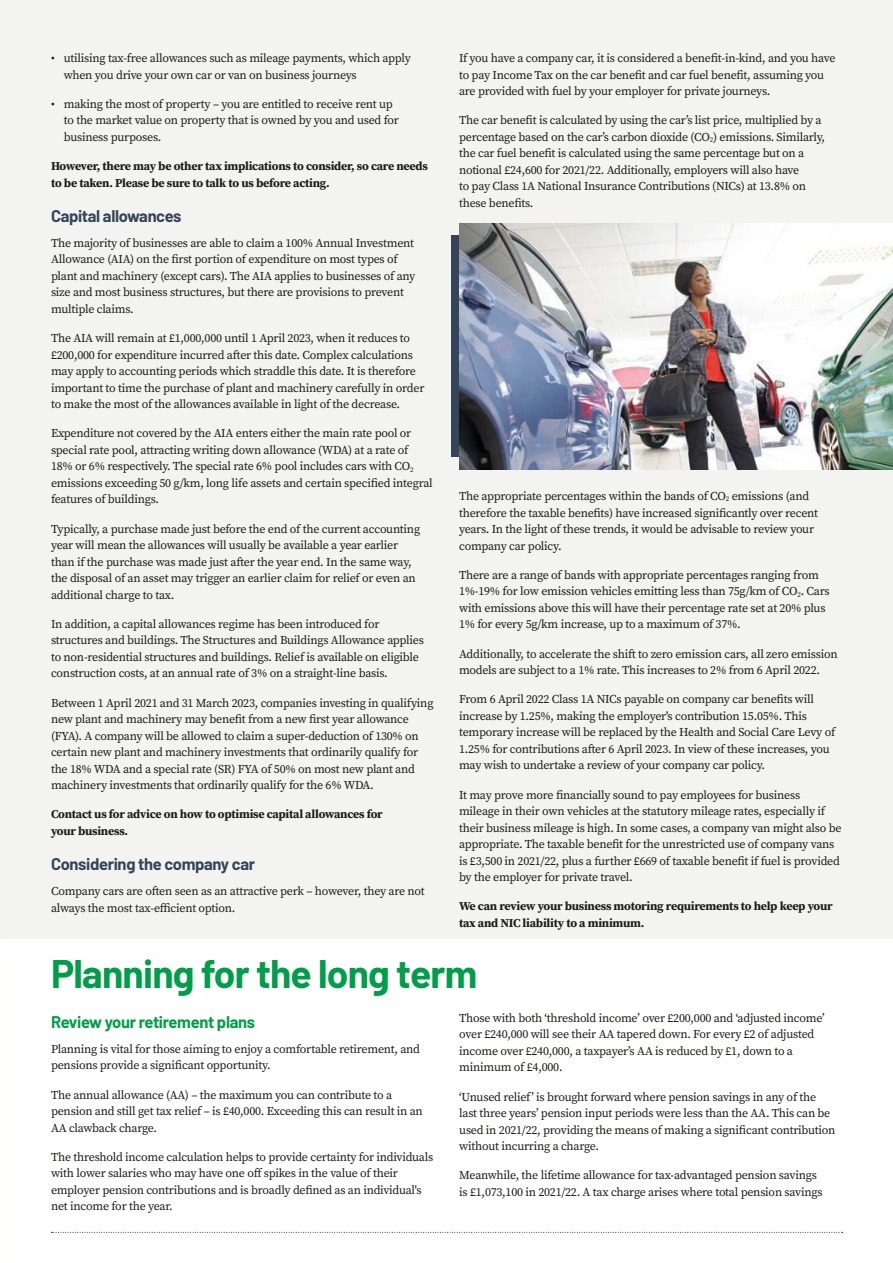
<style>
.page{position:relative;width:893px;height:1263px;background:#fff}
.page>*{position:absolute;margin:0;border:0;box-sizing:border-box;transform-origin:0 0}
.t1{font:700 39px "Barlow";letter-spacing:-.02em;color:#009e48}
.t2{font:700 16.5px "Barlow";letter-spacing:-.02em;color:#344459}
.t3{font:700 16.5px "Barlow";letter-spacing:-.02em;color:#009e48}
.t4{font:12px/16.5px "Source Serif Pro";letter-spacing:-.02em;color:#1d1d1b}
.t5{font:700 12px/16.5px "Source Serif Pro";letter-spacing:-.02em;color:#1d1d1b}
</style>
<div class="page">
<div style="left:0;top:0;width:893px;height:938px;background:#f3f3f1"></div>
<div style="left:451px;top:236px;width:17px;height:221px;background:#344459"></div>
<img style="left:460px;top:224px;width:433px;height:245px">
<svg style="left:51px;top:1232px;width:792px;height:1px"></svg>
<p class="t4" style="left:459px;top:50px;width:378px">If you have a company car, it is considered a benefit-in-kind, and you have to pay Income Tax on the car benefit and car fuel benefit, assuming you are provided with fuel by your employer for private journeys.</p>
<p class="t4" style="left:459px;top:112px;width:368px">The car benefit is calculated by using the car’s list price, multiplied by a percentage based on the car’s carbon dioxide (CO<sub>2</sub>) emissions. Similarly, the car fuel benefit is calculated using the same percentage but on a notional £24,600 for 2021/22. Additionally, employers will also have<br>to pay Class 1A National Insurance Contributions (NICs) at 13.8% on these benefits.</p>
<p class="t4" style="left:64px;top:50px;width:349px;text-indent:-13px">• utilising tax-free allowances such as mileage payments, which apply when you drive your own car or van on business journeys</p>
<p class="t4" style="left:64px;top:96px;width:337px;text-indent:-13px">• making the most of property – you are entitled to receive rent up to the market value on property that is owned by you and used for business purposes.</p>
<p class="t5" style="left:51px;top:158px;width:378px">However, there may be other tax implications to consider, so care needs to be taken. Please be sure to talk to us before acting.</p>
<h2 class="t2" style="left:51px;top:204px;width:132px">Capital allowances</h2>
<p class="t4" style="left:51px;top:235px;width:366px">The majority of businesses are able to claim a 100% Annual Investment Allowance (AIA) on the first portion of expenditure on most types of plant and machinery (except cars). The AIA applies to businesses of any size and most business structures, but there are provisions to prevent multiple claims.</p>
<p class="t4" style="left:51px;top:330px;width:375px">The AIA will remain at £1,000,000 until 1 April 2023, when it reduces to £200,000 for expenditure incurred after this date. Complex calculations may apply to accounting periods which straddle this date. It is therefore important to time the purchase of plant and machinery carefully in order to make the most of the allowances available in light of the decrease.</p>
<p class="t4" style="left:51px;top:425px;width:383px">Expenditure not covered by the AIA enters either the main rate pool or special rate pool, attracting writing down allowance (WDA) at a rate of 18% or 6% respectively. The special rate 6% pool includes cars with CO<sub>2 </sub>emissions exceeding 50 g/km, long life assets and certain specified integral features of buildings.</p>
<p class="t4" style="left:51px;top:520px;width:371px">Typically, a purchase made just before the end of the current accounting year will mean the allowances will usually be available a year earlier than if the purchase was made just after the year end. In the same way, the disposal of an asset may trigger an earlier claim for relief or even an additional charge to tax.</p>
<p class="t4" style="left:51px;top:616px;width:374px">In addition, a capital allowances regime has been introduced for structures and buildings. The Structures and Buildings Allowance applies to non-residential structures and buildings. Relief is available on eligible construction costs, at an annual rate of 3% on a straight-line basis.</p>
<p class="t4" style="left:51px;top:694px;width:384px">Between 1 April 2021 and 31 March 2023, companies investing in qualifying new plant and machinery may benefit from a new first year allowance (FYA). A company will be allowed to claim a super-deduction of 130% on certain new plant and machinery investments that ordinarily qualify for the 18% WDA and a special rate (SR) FYA of 50% on most new plant and machinery investments that ordinarily qualify for the 6% WDA.</p>
<p class="t5" style="left:51px;top:806px;width:333px">Contact us for advice on how to optimise capital allowances for your business.</p>
<h2 class="t2" style="left:51px;top:852px;width:206px">Considering the company car</h2>
<p class="t4" style="left:51px;top:883px;width:375px">Company cars are often seen as an attractive perk – however, they are not always the most tax-efficient option.</p>
<p class="t4" style="left:459px;top:488px;width:361px">The appropriate percentages within the bands of CO<sub>2</sub> emissions (and therefore the taxable benefits) have increased significantly over recent years. In the light of these trends, it would be advisable to review your company car policy.</p>
<p class="t4" style="left:459px;top:567px;width:372px">There are a range of bands with appropriate percentages ranging from 1%-19% for low emission vehicles emitting less than 75g/km of CO<sub>2</sub>. Cars with emissions above this will have their percentage rate set at 20% plus 1% for every 5g/km increase, up to a maximum of 37%.</p>
<p class="t4" style="left:459px;top:645px;width:380px">Additionally, to accelerate the shift to zero emission cars, all zero emission models are subject to a 1% rate. This increases to 2% from 6 April 2022.</p>
<p class="t4" style="left:459px;top:691px;width:378px">From 6 April 2022 Class 1A NICs payable on company car benefits will increase by 1.25%, making the employer's contribution 15.05%. This temporary increase will be replaced by the Health and Social Care Levy of 1.25% for contributions after 6 April 2023. In view of these increases, you may wish to undertake a review of your company car policy.</p>
<p class="t4" style="left:459px;top:786px;width:384px">It may prove more financially sound to pay employees for business mileage in their own vehicles at the statutory mileage rates, especially if their business mileage is high. In some cases, a company van might also be appropriate. The taxable benefit for the unrestricted use of company vans is £3,500 in 2021/22, plus a further £669 of taxable benefit if fuel is provided by the employer for private travel.</p>
<p class="t5" style="left:459px;top:898px;width:375px">We can review your business motoring requirements to help keep your tax and NIC liability to a minimum.</p>
<h1 class="t1" style="left:51px;top:945px;width:428px">Planning for the long term</h1>
<h2 class="t3" style="left:51px;top:1010px;width:206px">Review your retirement plans</h2>
<p class="t4" style="left:51px;top:1041px;width:371px">Planning is vital for those aiming to enjoy a comfortable retirement, and pensions provide a significant opportunity.</p>
<p class="t4" style="left:51px;top:1086px;width:373px">The annual allowance (AA) – the maximum you can contribute to a pension and still get tax relief – is £40,000. Exceeding this can result in an<br>AA clawback charge.</p>
<p class="t4" style="left:51px;top:1149px;width:384px">The threshold income calculation helps to provide certainty for individuals with lower salaries who may have one off spikes in the value of their employer pension contributions and is broadly defined as an individual's net income for the year.</p>
<p class="t4" style="left:459px;top:1010px;width:367px">Those with both ‘threshold income’ over £200,000 and ‘adjusted income’ over £240,000 will see their AA tapered down. For every £2 of adjusted income over £240,000, a taxpayer’s AA is reduced by £1, down to a minimum of £4,000.</p>
<p class="t4" style="left:459px;top:1088px;width:378px">‘Unused relief’ is brought forward where pension savings in any of the last three years’ pension input periods were less than the AA. This can be used in 2021/22, providing the means of making a significant contribution without incurring a charge.</p>
<p class="t4" style="left:459px;top:1167px;width:365px">Meanwhile, the lifetime allowance for tax-advantaged pension savings is £1,073,100 in 2021/22. A tax charge arises where total pension savings</p>
</div>
